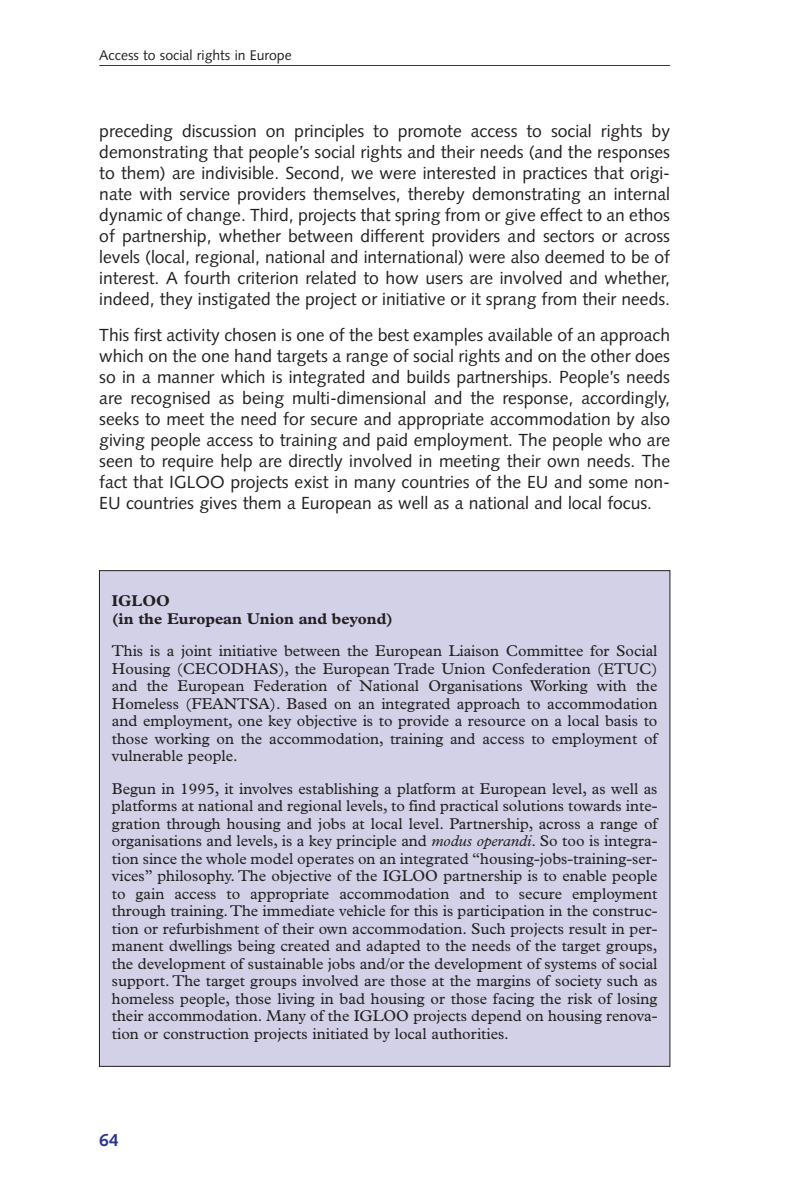
<style>
.page{position:relative;width:795px;height:1190px;background:#fff}
.page>*{position:absolute;margin:0;border:0;box-sizing:border-box;transform-origin:0 0}
.t1{font:17.5px/21px "Syntax";color:#231f20;text-align:justify}
.t2{font:700 17.5px "Syntax";color:#25358f}
.t3{font:15.75px/17.5px "Plantin";color:#231f20;text-align:justify}
.t4{font:700 15.75px/17.5px "Plantin";color:#231f20}
.t5{font:14px "Syntax";color:#231f20}
.s1{font-style:italic}
</style>
<div class="page">
<hr style="left:99px;top:65px;width:571px;height:1px;background:#25358f">
<div style="left:99px;top:571px;width:571px;height:495px;background:#d2d1e8"></div>
<p class="t5" style="left:99px;top:50px;width:194px">Access to social rights in Europe</p>
<p class="t1" style="left:99px;top:122px;width:572px">preceding discussion on principles to promote access to social rights by demonstrating that people’s social rights and their needs (and the responses to them) are indivisible. Second, we were interested in practices that origi&shy;nate with service providers themselves, thereby demonstrating an internal dynamic of change. Third, projects that spring from or give effect to an ethos of partnership, whether between different providers and sectors or across levels (local, regional, national and international) were also deemed to be of interest. A fourth criterion related to how users are involved and whether, indeed, they instigated the project or initiative or it sprang from their needs.</p>
<p class="t1" style="left:99px;top:326px;width:572px">This first activity chosen is one of the best examples available of an approach which on the one hand targets a range of social rights and on the other does so in a manner which is integrated and builds partnerships. People’s needs are recognised as being multi-dimensional and the response, accordingly, seeks to meet the need for secure and appropriate accommodation by also giving people access to training and paid employment. The people who are seen to require help are directly involved in meeting their own needs. The fact that IGLOO projects exist in many countries of the EU and some non-EU countries gives them a European as well as a national and local focus.</p>
<p class="t4" style="left:112px;top:594px;width:283px">IGLOO<br>(in the European Union and beyond)</p>
<p class="t3" style="left:112px;top:644px;width:547px">This is a joint initiative between the European Liaison Committee for Social Housing (CECODHAS), the European Trade Union Confederation (ETUC) and the European Federation of National Organisations Working with the Homeless (FEANTSA). Based on an integrated approach to accommodation and employment, one key objective is to provide a resource on a local basis to those working on the accommodation, training and access to employment of vulnerable people.</p>
<p class="t3" style="left:112px;top:781px;width:547px">Begun in 1995, it involves establishing a platform at European level, as well as platforms at national and regional levels, to find practical solutions towards inte&shy;gration through housing and jobs at local level. Partnership, across a range of organisations and levels, is a key principle and <span class="s1">modus operandi</span>. So too is integra&shy;tion since the whole model operates on an integrated “housing-jobs-training-ser&shy;vices” philosophy. The objective of the IGLOO partnership is to enable people to gain access to appropriate accommodation and to secure employment through training.The immediate vehicle for this is participation in the construc&shy;tion or refurbishment of their own accommodation. Such projects result in per&shy;manent dwellings being created and adapted to the needs of the target groups, the development of sustainable jobs and/or the development of systems of social support. The target groups involved are those at the margins of society such as homeless people, those living in bad housing or those facing the risk of losing their accommodation. Many of the IGLOO projects depend on housing renova&shy;tion or construction projects initiated by local authorities.</p>
<p class="t2" style="left:99px;top:1133px;width:21px">64</p>
</div>
